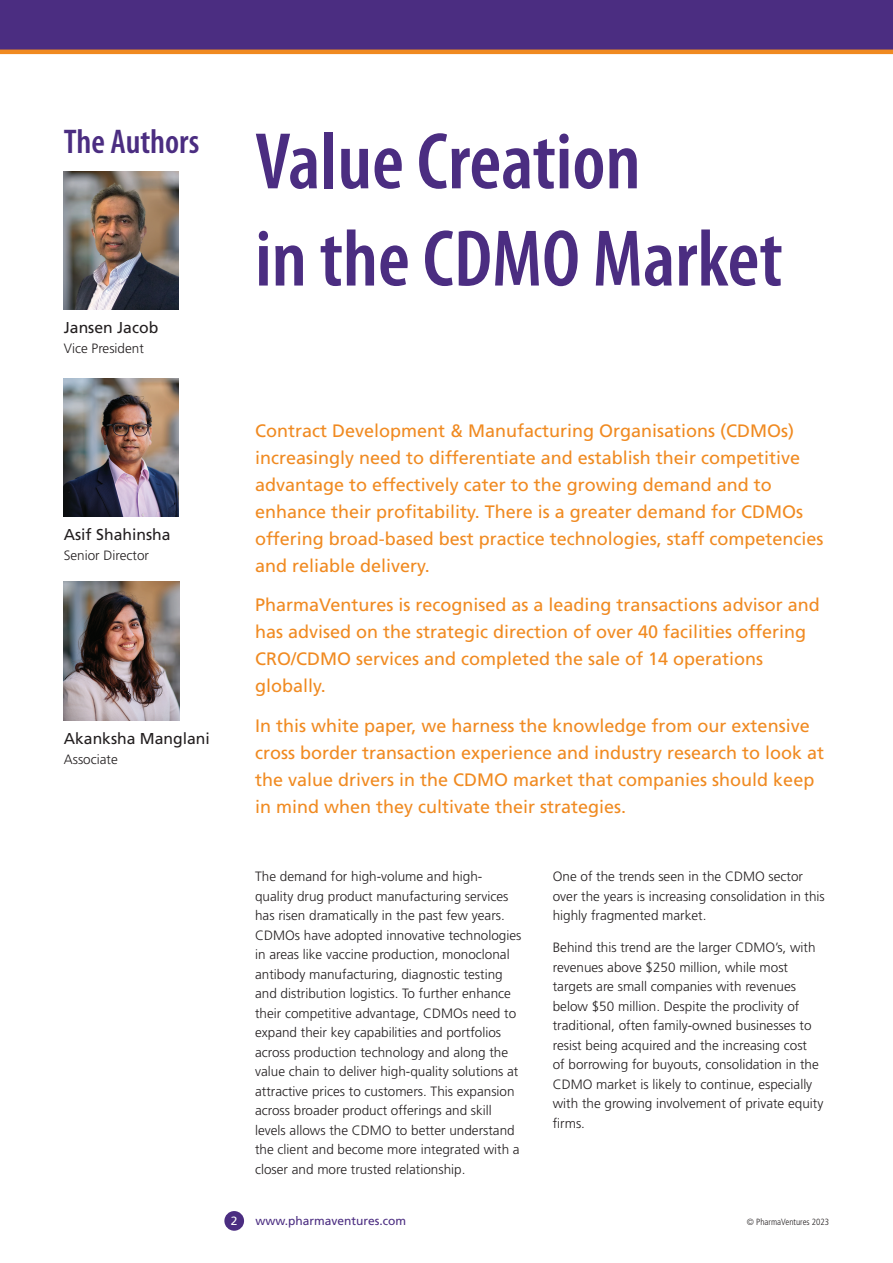
<style>
.page{position:relative;width:893px;height:1263px;background:#fff}
.page>*{position:absolute;margin:0;border:0;box-sizing:border-box;transform-origin:0 0}
.t1{font:600 condensed 81px/97.2px "Myriad Pro";color:#4b2d81}
.t2{font:600 condensed 34.5px "Myriad Pro";color:#4b2d81}
.t3{font:18px/27px "Frutiger";color:#f08a21}
.t4{font:15.75px "Frutiger";color:#231f20}
.t5{font:300 13.5px/19.5px "Frutiger";color:#231f20}
.t6{font:12px "Frutiger";color:#4b2d81}
.t7{font:12px "Frutiger";color:#fff}
.t8{font:300 condensed 9px "Frutiger";color:#231f20}
</style>
<div class="page">
<div style="left:224px;top:1211px;width:20px;height:20px;background:#4b2d81;border-radius:50%"></div>
<svg style="left:0;top:0;width:893px;height:54px;background:#583479"></svg>
<img style="left:64px;top:581px;width:115px;height:140px">
<img style="left:64px;top:378px;width:115px;height:139px">
<img style="left:64px;top:172px;width:115px;height:137px">
<h2 class="t2" style="left:64px;top:121px;width:137px">The Authors</h2>
<p class="t4" style="left:64px;top:318px;width:96px">Jansen Jacob</p>
<p class="t5" style="left:64px;top:339px;width:82px">Vice President</p>
<h1 class="t1" style="left:255px;top:111px;width:529px">Value Creation<br>in the CDMO Market</h1>
<p class="t4" style="left:64px;top:525px;width:108px">Asif Shahinsha</p>
<p class="t5" style="left:64px;top:546px;width:87px">Senior Director</p>
<p class="t4" style="left:64px;top:729px;width:148px">Akanksha Manglani</p>
<p class="t5" style="left:64px;top:749px;width:55px">Associate</p>
<p class="t3" style="left:255px;top:417px;width:570px">Contract Development &amp; Manufacturing Organisations (CDMOs) increasingly need to differentiate and establish their competitive advantage to effectively cater to the growing demand and to enhance their profitability. There is a greater demand for CDMOs offering broad-based best practice technologies, staff competencies and reliable delivery.</p>
<h3 class="t3" style="left:255px;top:591px;width:566px">PharmaVentures is recognised as a leading transactions advisor and has advised on the strategic direction of over 40 facilities offering CRO/CDMO services and completed the sale of 14 operations globally.</h3>
<p class="t3" style="left:255px;top:712px;width:571px">In this white paper, we harness the knowledge from our extensive cross border transaction experience and industry research to look at the value drivers in the CDMO market that companies should keep in mind when they cultivate their strategies.</p>
<p class="t5" style="left:255px;top:867px;width:268px">The demand for high-volume and high&shy;quality drug product manufacturing services has risen dramatically in the past few years.<br>CDMOs have adopted innovative technologies in areas like vaccine production, monoclonal antibody manufacturing, diagnostic testing and distribution logistics. To further enhance their competitive advantage, CDMOs need to expand their key capabilities and portfolios across production technology and along the value chain to deliver high-quality solutions at attractive prices to customers. This expansion across broader product offerings and skill levels allows the CDMO to better understand the client and become more integrated with a closer and more trusted relationship.</p>
<p class="t5" style="left:553px;top:867px;width:274px">One of the trends seen in the CDMO sector over the years is increasing consolidation in this highly fragmented market.</p>
<p class="t5" style="left:553px;top:938px;width:272px">Behind this trend are the larger CDMO’s, with revenues above $250 million, while most targets are small companies with revenues below $50 million. Despite the proclivity of traditional, often family-owned businesses to resist being acquired and the increasing cost<br>of borrowing for buyouts, consolidation in the CDMO market is likely to continue, especially with the growing involvement of private equity firms.</p>
<p class="t7" style="left:231px;top:1214px;width:8px">2</p>
<p class="t6" style="left:255px;top:1214px;width:152px">www.pharmaventures.com</p>
<p class="t8" style="left:747px;top:1217px;width:84px">© PharmaVentures 2023</p>
</div>
